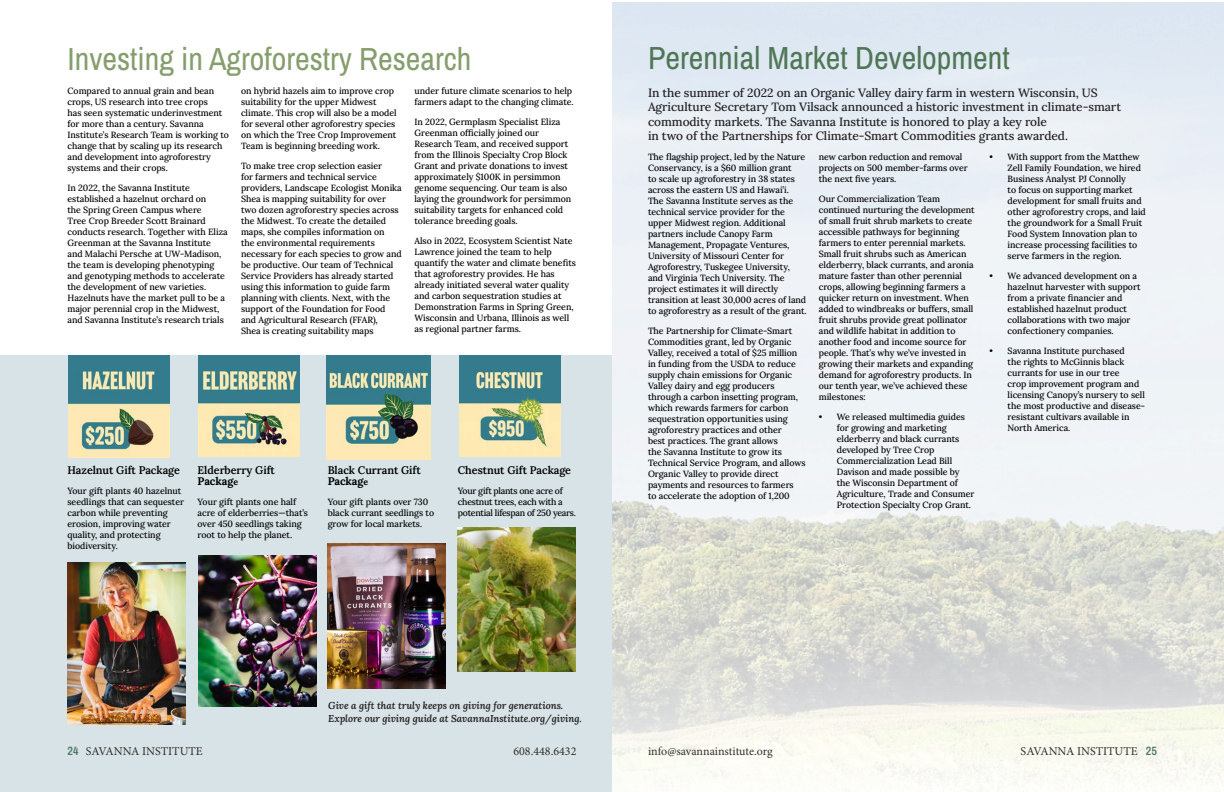
<style>
.page{position:relative;width:1224px;height:792px;background:#fff}
.page>*{position:absolute;margin:0;border:0;box-sizing:border-box;transform-origin:0 0}
.t1{font:32px "Archivo Narrow";color:#869e6d}
.t2{font:32px "Archivo Narrow";color:#507755}
.t3{font:500 12px/14.4px "Lora";letter-spacing:-.005em;color:#231f20}
.t4{font:12px "Minion Pro";color:#322f2c}
.TEXT_BODY{font:600 11px/11px "Lora";letter-spacing:-.005em;color:#000}
.TEXT_BODY-2{font:italic 600 10px/13px "Lora";letter-spacing:-.005em;color:#231f20}
.TEXT_BODY-3{font:500 9px/11px "Lora";letter-spacing:-.005em;color:#000}
.TEXT_BODY-4{font:500 9px/11px "Lora";letter-spacing:-.03em;color:#000}
.s1{font-weight:700}
.s2{font-weight:700;font-size:9px}
.s3{font-family:"Archivo Condensed";font-weight:600;color:#4e7766}
</style>
<div class="page">
<div style="left:0;top:356px;width:612px;height:436px;background:#d7e3e6"></div>
<img style="left:612px;top:2px;width:612px;height:781px">
<img style="left:68px;top:563px;width:117px;height:162px">
<img style="left:328px;top:544px;width:118px;height:145px">
<img style="left:458px;top:528px;width:118px;height:144px">
<img style="left:68px;top:356px;width:102px;height:101px">
<img style="left:199px;top:356px;width:101px;height:100px">
<img style="left:327px;top:356px;width:104px;height:103px">
<img style="left:459px;top:356px;width:101px;height:100px">
<img style="left:198px;top:555px;width:118px;height:152px">
<p class="t1" style="left:68px;top:36px;width:406px">Investing in Agroforestry Research</p>
<p class="TEXT_BODY-3" style="left:68px;top:85px;width:163px">Compared to annual grain and bean crops, US research into tree crops<br>has seen systematic underinvestment for more than a century. Savanna Institute’s Research Team is working to change that by scaling up its research and development into agroforestry systems and their crops.</p>
<p class="TEXT_BODY-3" style="left:68px;top:182px;width:162px">In 2022, the Savanna Institute established a hazelnut orchard on<br>the Spring Green Campus where<br>Tree Crop Breeder Scott Brainard conducts research. Together with Eliza Greenman at the Savanna Institute and Malachi Persche at UW-Madison, the team is developing phenotyping and genotyping methods to accelerate the development of new varieties.<br>Hazelnuts have the market pull to be a major perennial crop in the Midwest, and Savanna Institute’s research trials</p>
<p class="TEXT_BODY-3" style="left:415px;top:85px;width:161px">under future climate scenarios to help farmers adapt to the changing climate.</p>
<p class="TEXT_BODY-3" style="left:415px;top:116px;width:158px">In 2022, Germplasm Specialist Eliza Greenman officially joined our Research Team, and received support from the Illinois Specialty Crop Block Grant and private donations to invest approximately $100K in persimmon genome sequencing. Our team is also laying the groundwork for persimmon suitability targets for enhanced cold tolerance breeding goals.</p>
<p class="TEXT_BODY-3" style="left:415px;top:235px;width:163px">Also in 2022, Ecosystem Scientist Nate Lawrence joined the team to help quantify the water and climate benefits that agroforestry provides. He has already initiated several water quality and carbon sequestration studies at Demonstration Farms in Spring Green, Wisconsin and Urbana, Illinois as well as regional partner farms.</p>
<p class="TEXT_BODY-3" style="left:241px;top:85px;width:157px">on hybrid hazels aim to improve crop suitability for the upper Midwest climate. This crop will also be a model for several other agroforestry species on which the Tree Crop Improvement Team is beginning breeding work.</p>
<p class="TEXT_BODY-3" style="left:241px;top:160px;width:162px">To make tree crop selection easier<br>for farmers and technical service providers, Landscape Ecologist Monika Shea is mapping suitability for over two dozen agroforestry species across the Midwest. To create the detailed maps, she compiles information on<br>the environmental requirements necessary for each species to grow and be productive. Our team of Technical Service Providers has already started using this information to guide farm planning with clients. Next, with the support of the Foundation for Food and Agricultural Research (FFAR),<br>Shea is creating suitability maps</p>
<p class="TEXT_BODY" style="left:68px;top:464px;width:114px">Hazelnut Gift Package</p>
<p class="TEXT_BODY-3" style="left:68px;top:485px;width:118px">Your gift plants 40 hazelnut seedlings that can sequester carbon while preventing erosion, improving water quality, and protecting biodiversity.</p>
<p class="TEXT_BODY" style="left:198px;top:464px;width:79px">Elderberry Gift<br><span class="s1">Packag</span><span class="s2">e</span></p>
<p class="TEXT_BODY-3" style="left:198px;top:496px;width:112px">Your gift plants one half acre of elderberries—that’s over 450 seedlings taking root to help the planet.</p>
<p class="TEXT_BODY" style="left:328px;top:464px;width:95px">Black Currant Gift<br><span class="s1">Packag</span><span class="s2">e</span></p>
<p class="TEXT_BODY-3" style="left:328px;top:496px;width:108px">Your gift plants over 730 black currant seedlings to grow for local markets.</p>
<p class="TEXT_BODY" style="left:458px;top:464px;width:115px">Chestnut Gift Package</p>
<p class="TEXT_BODY-4" style="left:458px;top:485px;width:120px">Your gift plants one acre of chestnut trees, each with a potential lifespan of 250 years.</p>
<p class="TEXT_BODY-2" style="left:328px;top:699px;width:255px">Give a gift that truly keeps on giving for generations.<br>Explore our giving guide at SavannaInstitute.org/giving.</p>
<p class="t2" style="left:648px;top:36px;width:363px">Perennial Market Development</p>
<p class="t3" style="left:648px;top:85px;width:475px">In the summer of 2022 on an Organic Valley dairy farm in western Wisconsin, US Agriculture Secretary Tom Vilsack announced a historic investment in climate-smart commodity markets. The Savanna Institute is honored to play a key role<br>in two of the Partnerships for Climate-Smart Commodities grants awarded.</p>
<p class="TEXT_BODY-3" style="left:648px;top:151px;width:160px">The flagship project, led by the Nature Conservancy, is a $60 million grant<br>to scale up agroforestry in 38 states across the eastern US and Hawai’i.<br>The Savanna Institute serves as the technical service provider for the upper Midwest region. Additional partners include Canopy Farm Management, Propagate Ventures, University of Missouri Center for Agroforestry, Tuskegee University, and Virginia Tech University. The project estimates it will directly transition at least 30,000 acres of land to agroforestry as a result of the grant.</p>
<p class="TEXT_BODY-3" style="left:648px;top:325px;width:159px">The Partnership for Climate-Smart Commodities grant, led by Organic Valley, received a total of $25 million in funding from the USDA to reduce supply chain emissions for Organic Valley dairy and egg producers through a carbon insetting program, which rewards farmers for carbon sequestration opportunities using agroforestry practices and other<br>best practices. The grant allows<br>the Savanna Institute to grow its Technical Service Program, and allows Organic Valley to provide direct payments and resources to farmers<br>to accelerate the adoption of 1,200</p>
<p class="TEXT_BODY-3" style="left:819px;top:151px;width:150px">new carbon reduction and removal projects on 500 member-farms over the next five years.</p>
<p class="TEXT_BODY-3" style="left:819px;top:193px;width:157px">Our Commercialization Team continued nurturing the development of small fruit shrub markets to create accessible pathways for beginning farmers to enter perennial markets.<br>Small fruit shrubs such as American elderberry, black currants, and aronia mature faster than other perennial crops, allowing beginning farmers a quicker return on investment. When added to windbreaks or buffers, small fruit shrubs provide great pollinator and wildlife habitat in addition to another food and income source for people. That’s why we’ve invested in growing their markets and expanding demand for agroforestry products. In our tenth year, we’ve achieved these milestones:</p>
<p class="TEXT_BODY-3" style="left:837px;top:411px;width:139px;text-indent:-18px">• We released multimedia guides for growing and marketing elderberry and black currants developed by Tree Crop<br>Commercialization Lead Bill<br>Davison and made possible by the Wisconsin Department of<br>Agriculture, Trade and Consumer<br>Protection Specialty Crop Grant.</p>
<p class="TEXT_BODY-3" style="left:1008px;top:151px;width:140px;text-indent:-18px">• With support from the Matthew<br>Zell Family Foundation, we hired<br>Business Analyst PJ Connolly<br>to focus on supporting market development for small fruits and other agroforestry crops, and laid the groundwork for a Small Fruit<br>Food System Innovation plan to increase processing facilities to serve farmers in the region.</p>
<p class="TEXT_BODY-3" style="left:1008px;top:270px;width:134px;text-indent:-18px">• We advanced development on a hazelnut harvester with support from a private financier and established hazelnut product collaborations with two major confectionery companies.</p>
<p class="TEXT_BODY-3" style="left:1008px;top:345px;width:139px;text-indent:-18px">• Savanna Institute purchased<br>the rights to McGinnis black currants for use in our tree<br>crop improvement program and licensing Canopy’s nursery to sell the most productive and disease&shy;resistant cultivars available in<br>North America.</p>
<h2 class="t4" style="left:68px;top:743px;width:137px"><span class="s3">24</span> SAVANNA INSTITUTE</h2>
<h2 class="t4" style="left:513px;top:743px;width:65px">608.448.6432</h2>
<h2 class="t4" style="left:648px;top:743px;width:126px">info@savannainstitute.org</h2>
<h2 class="t4" style="left:1021px;top:743px;width:138px">SAVANNA INSTITUTE <span class="s3">25</span></h2>
</div>
